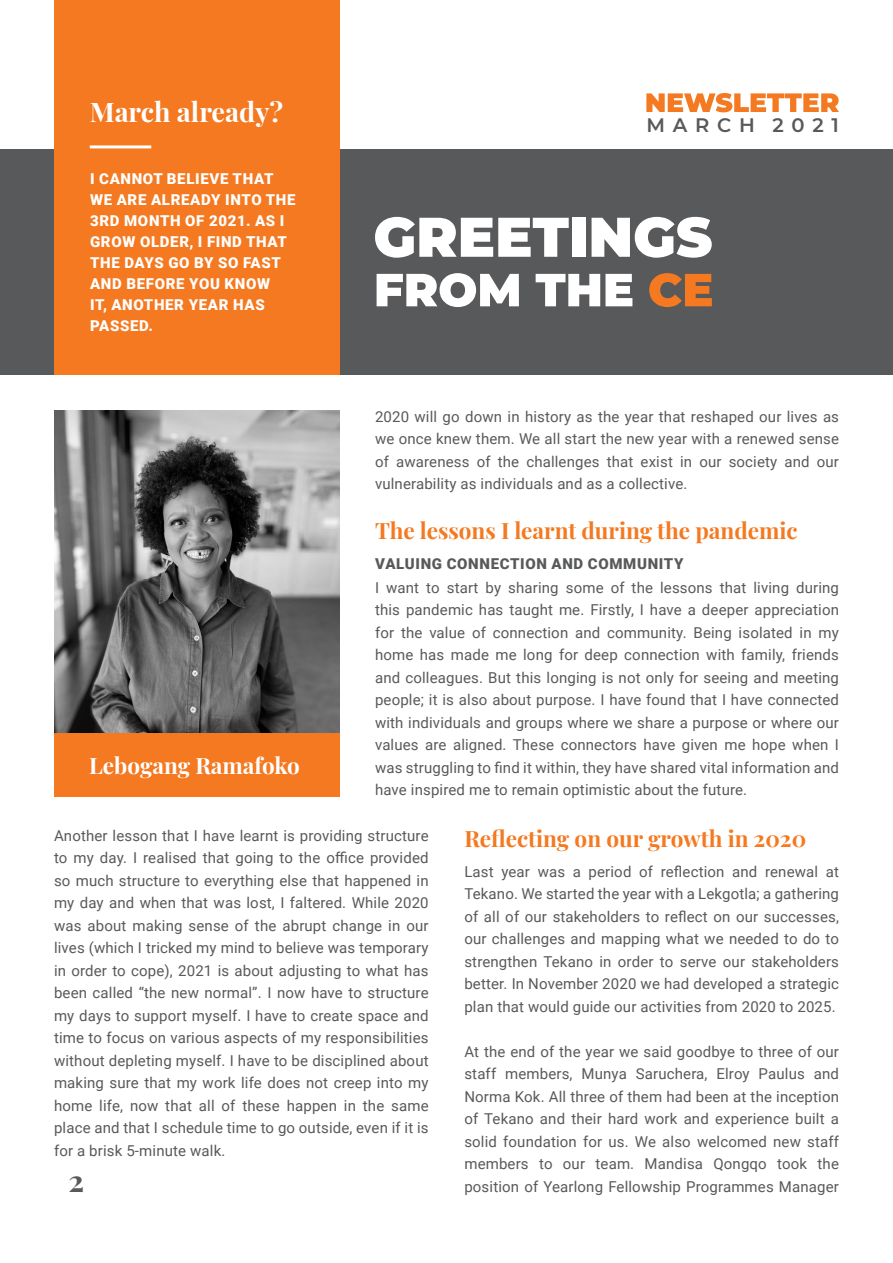
<style>
.page{position:relative;width:893px;height:1263px;background:#fff}
.page>*{position:absolute;margin:0;border:0;box-sizing:border-box;transform-origin:0 0}
.t1{font:700 30px "Playfair Display";color:#58595b}
.t2{font:700 27px "Playfair Display";color:#fff}
.t3{font:700 22.5px "Playfair Display";color:#f47920}
.t4{font:700 22.5px "Playfair Display";color:#fff}
.t5{font:600 19.5px "Montserrat";letter-spacing:.4em;color:#58595b}
.t6{font:15px/22.5px "Roboto";letter-spacing:.01em;color:#58595b;text-align:justify}
.t7{font:900 15px/21px "Roboto";letter-spacing:.045em;color:#fff}
.t8{font:900 15px "Roboto";letter-spacing:.045em;color:#58595b}
</style>
<div class="page">
<div style="left:0;top:149px;width:893px;height:226px;background:#58595b"></div>
<div style="left:54px;top:0;width:285px;height:375px;background:#f47920"></div>
<hr style="left:90px;top:145px;width:61px;height:3px;background:#fff">
<div style="left:54px;top:731px;width:285px;height:66px;background:#f47920"></div>
<img style="left:54px;top:411px;width:285px;height:321px">
<svg style="left:375px;top:217px;width:194px;height:41px"></svg>
<div style="left:572px;top:218px;width:13px;height:39px;background:#fff"></div>
<svg style="left:592px;top:217px;width:120px;height:41px"></svg>
<svg style="left:377px;top:273px;width:142px;height:34px"></svg>
<svg style="left:536px;top:274px;width:96px;height:32px"></svg>
<svg style="left:649px;top:273px;width:63px;height:34px"></svg>
<svg style="left:646px;top:93px;width:193px;height:19px"></svg>
<h2 class="t2" style="left:90px;top:91px;width:195px">March already?</h2>
<p class="t7" style="left:90px;top:167px;width:207px">I CANNOT BELIEVE THAT<br>WE ARE ALREADY INTO THE<br>3RD MONTH OF 2021. AS I<br>GROW OLDER, I FIND THAT<br>THE DAYS GO BY SO FAST<br>AND BEFORE YOU KNOW<br>IT, ANOTHER YEAR HAS<br>PASSED.</p>
<h3 class="t5" style="left:646px;top:111px;width:194px">MARCH 2021</h3>
<p class="t6" style="left:375px;top:405px;width:465px">2020 will go down in history as the year that reshaped our lives as we once knew them. We all start the new year with a renewed sense of awareness of the challenges that exist in our society and our vulnerability as individuals and as a collective.</p>
<h3 class="t3" style="left:375px;top:513px;width:424px">The lessons I learnt during the pandemic</h3>
<p class="t8" style="left:375px;top:553px;width:310px">VALUING CONNECTION AND COMMUNITY</p>
<p class="t6" style="left:375px;top:576px;width:466px">I want to start by sharing some of the lessons that living during this pandemic has taught me. Firstly, I have a deeper appreciation for the value of connection and community. Being isolated in my home has made me long for deep connection with family, friends and colleagues. But this longing is not only for seeing and meeting people; it is also about purpose. I have found that I have connected with individuals and groups where we share a purpose or where our values are aligned. These connectors have given me hope when I was struggling to find it within, they have shared vital information and have inspired me to remain optimistic about the future.</p>
<p class="t6" style="left:54px;top:824px;width:376px">Another lesson that I have learnt is providing structure to my day. I realised that going to the office provided so much structure to everything else that happened in my day and when that was lost, I faltered. While 2020 was about making sense of the abrupt change in our lives (which I tricked my mind to believe was temporary in order to cope), 2021 is about adjusting to what has been called “the new normal”. I now have to structure my days to support myself. I have to create space and time to focus on various aspects of my responsibilities without depleting myself. I have to be disciplined about making sure that my work life does not creep into my home life, now that all of these happen in the same place and that I schedule time to go outside, even if it is for a brisk 5-minute walk.</p>
<h3 class="t3" style="left:464px;top:820px;width:343px">Reflecting on our growth in 2020</h3>
<h3 class="t4" style="left:89px;top:748px;width:212px">Lebogang Ramafoko</h3>
<p class="t6" style="left:464px;top:859px;width:376px">Last year was a period of reflection and renewal at Tekano. We started the year with a Lekgotla; a gathering of all of our stakeholders to reflect on our successes, our challenges and mapping what we needed to do to strengthen Tekano in order to serve our stakeholders better. In November 2020 we had developed a strategic plan that would guide our activities from 2020 to 2025.</p>
<p class="t6" style="left:464px;top:1039px;width:376px">At the end of the year we said goodbye to three of our staff members, Munya Saruchera, Elroy Paulus and Norma Kok. All three of them had been at the inception of Tekano and their hard work and experience built a solid foundation for us. We also welcomed new staff members to our team. Mandisa Qongqo took the</p>
<h1 class="t1" style="left:68px;top:1157px;width:17px">2</h1>
<p class="t6" style="left:464px;top:1174px;width:376px">position of Yearlong Fellowship Programmes Manager</p>
</div>
